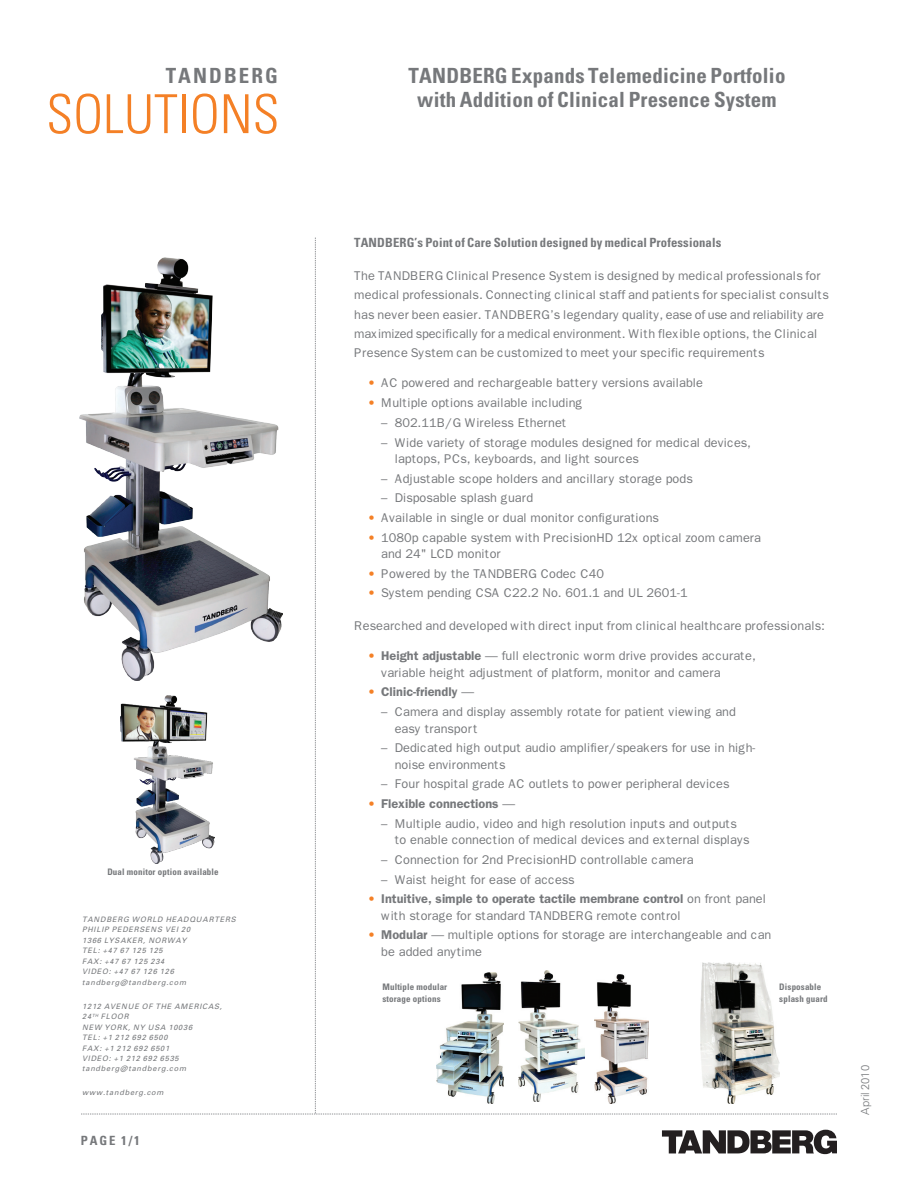
<style>
.page{position:relative;width:918px;height:1188px;background:#fff}
.page>*{position:absolute;margin:0;border:0;box-sizing:border-box;transform-origin:0 0}
.t1{font:300 condensed 53.85px "Univers LT Std";color:#f48026}
.t2{font:700 condensed 21px/23.9px "Univers LT Std";letter-spacing:.01em;color:#76787b;text-align:center}
.t3{font:700 condensed 21px "Univers LT Std";letter-spacing:.1em;color:#76787b}
.t4{font:12.75px/16.5px "Franklin Gothic";color:#76787b}
.t5{font:700 condensed 12.75px "Univers LT Std";letter-spacing:.01em;color:#76787b}
.t6{font:600 12.75px "Franklin Gothic";color:#76787b}
.t7{font:300 11.25px "Univers LT Std";color:#76787b}
.t8{font:700 condensed 9px/12px "Univers LT Std";letter-spacing:.015em;color:#76787b}
.t9{font:italic 7.5px/10.5px "Univers";letter-spacing:.1em;color:#76787b}
.s1{color:#f48026}
.s2{font-weight:600}
.s3{font-weight:400;color:#f48026}
.s4{font-weight:400}
</style>
<div class="page">
<svg style="left:662px;top:1130px;width:175px;height:24px"></svg>
<img style="left:79px;top:257px;width:204px;height:424px">
<img style="left:121px;top:696px;width:93px;height:167px">
<img style="left:436px;top:972px;width:68px;height:131px">
<img style="left:519px;top:971px;width:66px;height:131px">
<img style="left:701px;top:963px;width:78px;height:140px">
<img style="left:594px;top:975px;width:55px;height:129px">
<h2 class="t3" style="left:166px;top:62px;width:114px">TANDBERG</h2>
<h1 class="t1" style="left:46px;top:82px;width:229px">SOLUTIONS</h1>
<p class="t8" style="left:107px;top:866px;width:113px">Dual monitor option available</p>
<p class="t9" style="left:82px;top:914px;width:155px">TANDBERG WORLD HEADQUARTERS<br>PHILIP PEDERSENS</p>
<p class="t9" style="left:165px;top:924px;width:27px">VEI 20</p>
<p class="t9" style="left:82px;top:935px;width:80px">1366 LYSA KER, NORWA</p>
<p class="t9" style="left:182px;top:935px;width:6px">Y</p>
<p class="t9" style="left:82px;top:945px;width:84px">TEL: +47 67 125 125<br>FAX: +47 67 125 234<br>VIDEO</p>
<p class="t9" style="left:82px;top:966px;width:105px;text-indent:27px">: +47 67 126 126<br>TANDBERG@TANDBERG.COM</p>
<p class="t9" style="left:82px;top:1001px;width:41px">1212 AVENUE</p>
<p class="t9" style="left:142px;top:1001px;width:20px">OF THE</p>
<p class="t9" style="left:175px;top:1001px;width:49px">AMERICAS,</p>
<p class="t9" style="left:82px;top:1011px;width:31px">24<sup>TH</sup> FLOOR<br>NEW YOR</p>
<p class="t9" style="left:82px;top:1022px;width:111px;text-indent:40px">K, NY USA 10036<br>TEL : +1 212 692 6500<br>FAX: +1 212 692 6501<br>VIDEO</p>
<p class="t9" style="left:82px;top:1053px;width:105px;text-indent:27px">: +1 212 692 6535<br>TANDBERG@TANDBERG.COM</p>
<p class="t9" style="left:82px;top:1087px;width:83px">WWW.TANDBERG.COM</p>
<p class="t5" style="left:81px;top:1133px;width:61px">PAGE 1/1</p>
<h2 class="t2" style="left:409px;top:63px;width:378px">TANDBERG Expands Telemedicine Portfolio with Addition of Clinical Presence System</h2>
<p class="t5" style="left:354px;top:235px;width:369px">TANDBERG’s Point of Care Solution designed by medical Professionals</p>
<p class="t4" style="left:354px;top:266px;width:476px;line-height:19.5px">The TANDBERG Clinical Presence System is designed by medical professionals for medical professionals. Connecting clinical staff and patients for specialist consults has never been easier. TANDBERG’s legendary quality, ease of use and reliability are maximized specifically for a medical environment. With flexible options, the Clinical Presence System can be customized to meet your specific requirements</p>
<p class="t4" style="left:368px;top:375px;width:337px"><span class="s1">•</span> AC powered and rechargeable battery versions available</p>
<p class="t4" style="left:368px;top:395px;width:217px"><span class="s1">•</span> Multiple options available including</p>
<p class="t4" style="left:381px;top:414px;width:187px">– 802.11B/G Wireless Ethernet</p>
<p class="t4" style="left:395px;top:434px;width:358px;text-indent:-14px">– Wide variety of storage modules designed for medical devices, laptops, PCs, keyboards, and light sources</p>
<p class="t4" style="left:381px;top:470px;width:313px">– Adjustable scope holders and ancillary storage pods</p>
<p class="t4" style="left:381px;top:490px;width:153px">– Disposable splash guard</p>
<p class="t4" style="left:368px;top:509px;width:293px"><span class="s1">•</span> Available in single or dual monitor configurations</p>
<p class="t4" style="left:381px;top:529px;width:381px;text-indent:-14px"><span class="s1">•</span> 1080p capable system with PrecisionHD 12x optical zoom camera and 24" LCD monitor</p>
<p class="t4" style="left:368px;top:565px;width:238px"><span class="s1">•</span> Powered by the TANDBERG Codec C40</p>
<p class="t4" style="left:368px;top:585px;width:321px"><span class="s1">•</span> System pending CSA C22.2 No. 601.1 and UL 2601-1</p>
<p class="t4" style="left:354px;top:618px;width:472px">Researched and developed with direct input from clinical healthcare professionals:</p>
<p class="t4" style="left:381px;top:648px;width:376px;text-indent:-14px"><span class="s1">•</span> <span class="s2">Height adjustable</span> — full electronic worm drive provides accurate, variable height adjustment of platform, monitor and camera</p>
<p class="t6" style="left:368px;top:685px;width:108px"><span class="s3">•</span> Clinic-friendly <span class="s4">—</span></p>
<p class="t4" style="left:395px;top:704px;width:343px;text-indent:-14px">– Camera and display assembly rotate for patient viewing and easy transport</p>
<p class="t4" style="left:395px;top:740px;width:362px;text-indent:-14px">– Dedicated high output audio amplifier/speakers for use in high&shy;noise environments</p>
<p class="t4" style="left:381px;top:776px;width:350px">– Four hospital grade AC outlets to power peripheral devices</p>
<p class="t6" style="left:368px;top:796px;width:149px"><span class="s3">•</span> Flexible connections <span class="s4">—</span></p>
<p class="t4" style="left:395px;top:815px;width:356px;text-indent:-14px">– Multiple audio, video and high resolution inputs and outputs to enable connection of medical devices and external displays</p>
<p class="t4" style="left:381px;top:851px;width:314px">– Connection for 2nd PrecisionHD controllable camera</p>
<p class="t4" style="left:381px;top:871px;width:195px">– Waist height for ease of access</p>
<p class="t4" style="left:381px;top:891px;width:386px;text-indent:-14px"><span class="s1">•</span> <span class="s2">Intuitive, simple to operate tactile membrane control</span> on front panel with storage for standard TANDBERG remote control</p>
<p class="t4" style="left:381px;top:927px;width:392px;text-indent:-14px"><span class="s1">•</span> <span class="s2">Modular</span> — multiple options for storage are interchangeable and can be added anytime</p>
<p class="t8" style="left:382px;top:981px;width:66px">Multiple modular storage options</p>
<p class="t8" style="left:779px;top:981px;width:50px">Disposable splash guard</p>
<p class="t7" style="left:858px;top:1115px;width:51px;rotate:-90deg">April 2010</p>
</div>
